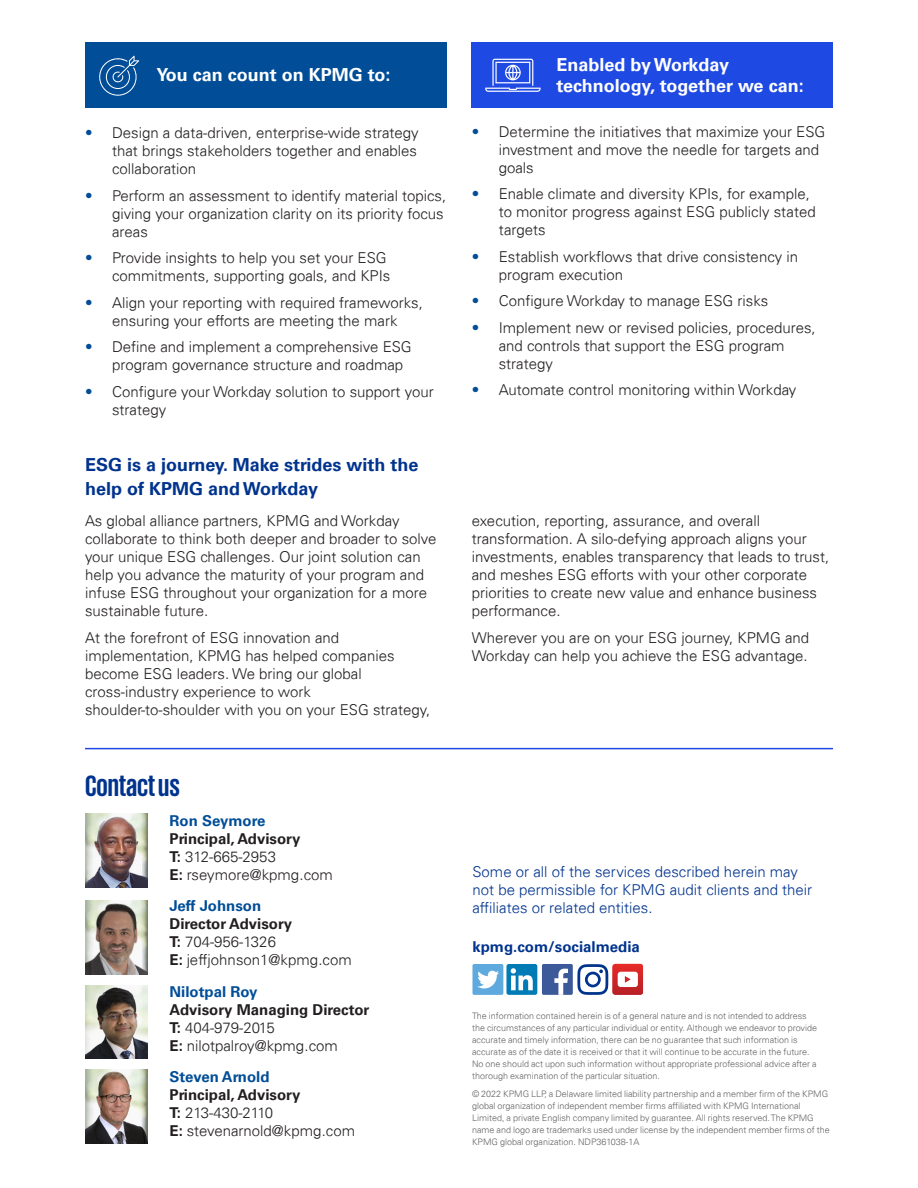
<style>
.page{position:relative;width:918px;height:1188px;background:#fff}
.page>*{position:absolute;margin:0;border:0;box-sizing:border-box;transform-origin:0 0}
.t1{font:700 30px "KPMG";color:#00338d}
.t2{font:700 18px/21px "Univers 65";color:#fff}
.t3{font:700 18px/24px "Univers 65";color:#00338d}
.t4{font:300 15px/18px "Univers 45";color:#231f20}
.t5{font:300 15px/18px "Univers 45";color:#00338d}
.t6{font:700 15px "Univers 65";color:#231f20}
.t7{font:700 15px "Univers 65";color:#014d97}
.t8{font:700 15px "Univers 65";color:#00338d}
.t9{font:300 9px/12px "Univers 45";color:#636366}
.s1{color:#014d97}
.s2{font-family:"Univers 65";font-weight:700}
</style>
<div class="page">
<div style="left:472px;top:43px;width:361px;height:65px;background:#1e49e2"></div>
<div style="left:85px;top:43px;width:361px;height:65px;background:#014d97"></div>
<svg style="left:99px;top:56px;width:40px;height:40px"></svg>
<div style="left:506px;top:964px;width:31px;height:31px;background:#007bb6;border-radius:2px"></div>
<svg style="left:511px;top:968px;width:22px;height:22px"></svg>
<div style="left:542px;top:964px;width:31px;height:31px;background:#3c5a99;border-radius:2px"></div>
<svg style="left:554px;top:969px;width:14px;height:26px"></svg>
<div style="left:472px;top:964px;width:31px;height:31px;background:#5ea9dd;border-radius:2px"></div>
<svg style="left:477px;top:971px;width:22px;height:17px"></svg>
<svg style="left:577px;top:964px;width:66px;height:31px"></svg>
<hr style="left:85px;top:748px;width:748px;height:1px;background:#1e49e2">
<svg style="left:485px;top:59px;width:56px;height:33px"></svg>
<img style="left:85px;top:901px;width:63px;height:73px">
<img style="left:85px;top:814px;width:63px;height:74px">
<img style="left:85px;top:985px;width:63px;height:74px">
<img style="left:85px;top:1070px;width:63px;height:73px">
<p class="t2" style="left:157px;top:65px;width:235px">You can count on KPMG to:</p>
<p class="t2" style="left:557px;top:54px;width:249px">Enabled by Workday technology, together we can:</p>
<p class="t4" style="left:112px;top:124px;width:308px;text-align:justify;text-indent:-27px"><span class="s1">•</span> Design a data-driven, enterprise-wide strategy that brings stakeholders together and enables collaboration</p>
<p class="t4" style="left:112px;top:186px;width:336px;text-indent:-27px"><span class="s1">•</span> Perform an assessment to identify material topics, giving your organization clarity on its priority focus areas</p>
<p class="t4" style="left:85px;top:249px;width:307px;text-align:right"><span class="s1">•</span> Provide insights to help you set your ESG commitments, supporting goals, and KPIs</p>
<p class="t4" style="left:85px;top:293px;width:339px;text-align:center"><span class="s1">•</span> Align your reporting with required frameworks, ensuring your efforts are meeting the mark</p>
<p class="t4" style="left:112px;top:338px;width:301px;text-indent:-27px"><span class="s1">•</span> Define and implement a comprehensive ESG program governance structure and roadmap</p>
<p class="t4" style="left:112px;top:382px;width:323px;text-indent:-27px"><span class="s1">•</span> Configure your Workday solution to support your strategy</p>
<p class="t4" style="left:499px;top:123px;width:328px;text-indent:-27px"><span class="s1">•</span> Determine the initiatives that maximize your ESG investment and move the needle for targets and goals</p>
<p class="t4" style="left:499px;top:185px;width:319px;text-indent:-27px"><span class="s1">•</span> Enable climate and diversity KPIs, for example, to monitor progress against ESG publicly stated targets</p>
<p class="t4" style="left:499px;top:248px;width:301px;text-indent:-27px"><span class="s1">•</span> Establish workflows that drive consistency in program execution</p>
<p class="t4" style="left:472px;top:292px;width:298px"><span class="s1">•</span> Configure Workday to manage ESG risks</p>
<p class="t4" style="left:499px;top:319px;width:319px;text-indent:-27px"><span class="s1">•</span> Implement new or revised policies, procedures, and controls that support the ESG program strategy</p>
<p class="t4" style="left:472px;top:381px;width:326px"><span class="s1">•</span> Automate control monitoring within Workday</p>
<p class="t3" style="left:85px;top:452px;width:335px">ESG is a journey. Make strides with the help of KPMG and Workday</p>
<p class="t4" style="left:85px;top:512px;width:353px">As global alliance partners, KPMG and Workday collaborate to think both deeper and broader to solve your unique ESG challenges. Our joint solution can help you advance the maturity of your program and infuse ESG throughout your organization for a more sustainable future.</p>
<p class="t4" style="left:85px;top:629px;width:347px">At the forefront of ESG innovation and implementation, KPMG has helped companies become ESG leaders. We bring our global cross-industry experience to work shoulder-to-shoulder with you on your ESG strategy,</p>
<h1 class="t1" style="left:85px;top:770px;width:96px">Contact us</h1>
<p class="t7" style="left:170px;top:812px;width:97px">Ron Seymore</p>
<p class="t6" style="left:170px;top:830px;width:132px">Principal, Advisory</p>
<p class="t4" style="left:170px;top:848px;width:165px"><span class="s2">T:</span> 312-665-2953<br><span class="s2">E:</span> rseymore@kpmg.com</p>
<p class="t7" style="left:170px;top:897px;width:93px">Jeff Johnson</p>
<p class="t6" style="left:170px;top:915px;width:124px">Director Advisory</p>
<p class="t4" style="left:170px;top:933px;width:184px"><span class="s2">T:</span> 704-956-1326<br><span class="s2">E:</span> jeffjohnson1@kpmg.com</p>
<p class="t7" style="left:170px;top:983px;width:90px">Nilotpal Roy</p>
<p class="t6" style="left:170px;top:1001px;width:201px">Advisory Managing Director</p>
<p class="t4" style="left:170px;top:1019px;width:170px"><span class="s2">T:</span> 404-979-2015<br><span class="s2">E:</span> nilotpalroy@kpmg.com</p>
<p class="t7" style="left:170px;top:1068px;width:102px">Steven Arnold</p>
<p class="t6" style="left:170px;top:1086px;width:132px">Principal, Advisory</p>
<p class="t4" style="left:170px;top:1104px;width:187px"><span class="s2">T:</span> 213-430-2110<br><span class="s2">E:</span> stevenarnold@kpmg.com</p>
<p class="t4" style="left:472px;top:512px;width:359px">execution, reporting, assurance, and overall transformation. A silo-defying approach aligns your investments, enables transparency that leads to trust, and meshes ESG efforts with your other corporate priorities to create new value and enhance business performance.</p>
<p class="t4" style="left:472px;top:629px;width:339px">Wherever you are on your ESG journey, KPMG and<br>Workday can help you achieve the ESG advantage.</p>
<p class="t5" style="left:472px;top:863px;width:341px">Some or all of the services described herein may not be permissible for KPMG audit clients and their affiliates or related entities.</p>
<p class="t8" style="left:472px;top:938px;width:169px">kpmg.com/socialmedia</p>
<p class="t9" style="left:472px;top:1010px;width:347px">The information contained herein is of a general nature and is not intended to address the circumstances of any particular individual or entity. Although we endeavor to provide accurate and timely information, there can be no guarantee that such information is accurate as of the date it is received or that it will continue to be accurate in the future.<br>No one should act upon such information without appropriate professional advice after a thorough examination of the particular situation.</p>
<p class="t9" style="left:472px;top:1088px;width:359px">© 2022 KPMG LLP, a Delaware limited liability partnership and a member firm of the KPMG global organization of independent member firms affiliated with KPMG International Limited, a private English company limited by guarantee. All rights reserved. The KPMG name and logo are trademarks used under license by the independent member firms of the KPMG global organization. NDP361038-1A</p>
</div>
